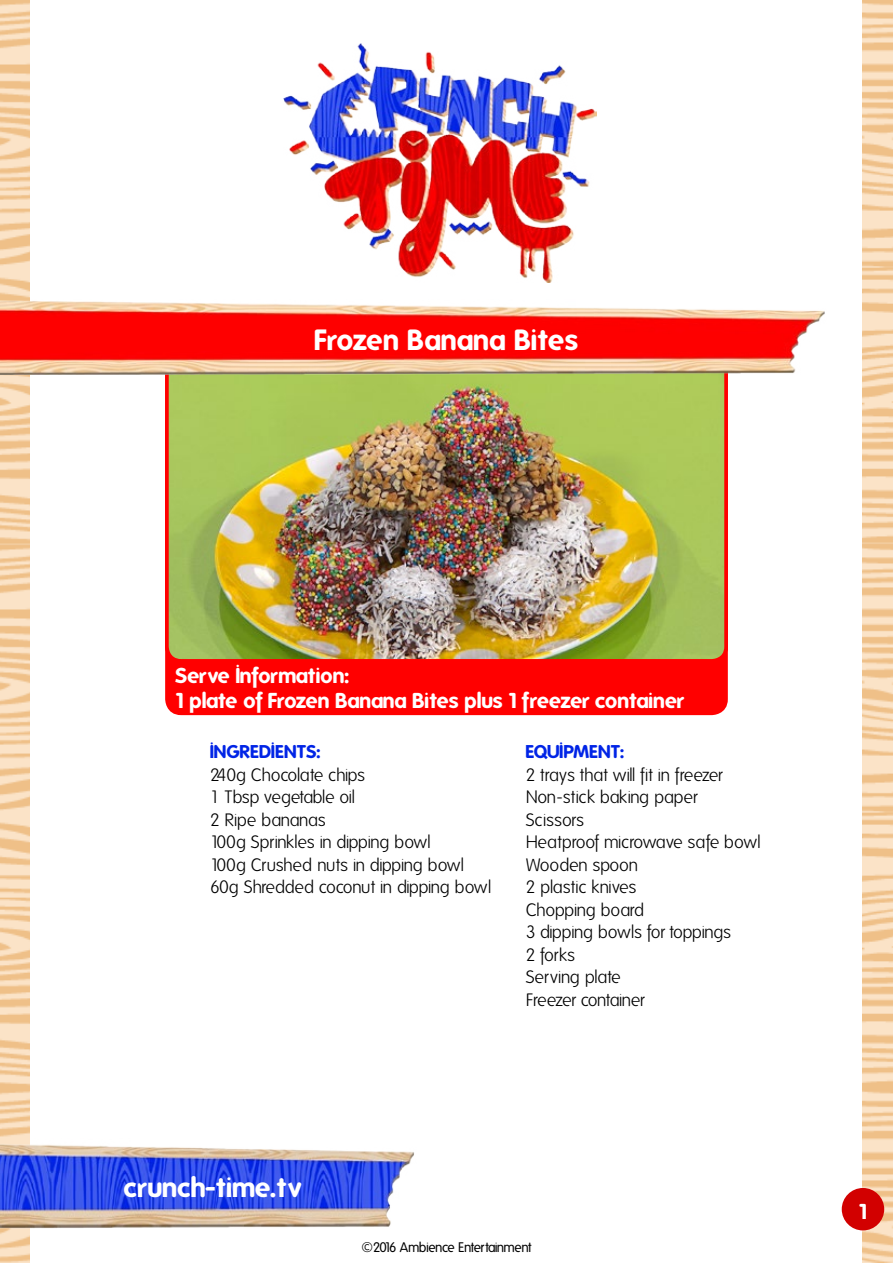
<style>
.page{position:relative;width:893px;height:1263px;background:#fff}
.page>*{position:absolute;margin:0;border:0;box-sizing:border-box;transform-origin:0 0}
.t1{font:700 28.5px "Folks";letter-spacing:-.02em;color:#fff}
.t2{font:700 27px "Folks";color:#fff}
.t3{font:700 21px/25.2px "Folks";letter-spacing:-.01em;color:#fff}
.t4{font:300 18px "Folks";letter-spacing:-.035em;color:#000}
.t5{font:300 18px "Folks";color:#000}
.t6{font:700 18px "Folks";color:#0024e6}
.t7{font:700 18px "Folks";letter-spacing:-.03em;color:#0024e6}
.t8{font:13.5px "Folks";letter-spacing:-.045em;color:#000}
</style>
<div class="page">
<img style="left:0;top:1px;width:29px;height:1262px">
<img style="left:863px;top:0;width:30px;height:1262px">
<div style="left:165px;top:664px;width:563px;height:52px;background:#f00"></div>
<img style="left:0;top:1139px;width:414px;height:89px">
<img style="left:283px;top:43px;width:313px;height:239px">
<div style="left:842px;top:1188px;width:42px;height:42px;background:#d20000;border-radius:50%"></div>
<img style="left:165px;top:375px;width:563px;height:289px">
<img style="left:0;top:300px;width:893px;height:75px">
<p class="t1" style="left:315px;top:323px;width:265px">Frozen Banana Bites</p>
<p class="t3" style="left:176px;top:663px;width:511px">Serve Information:<br>1 plate of Frozen Banana Bites plus 1 freezer container</p>
<p class="t6" style="left:210px;top:741px;width:112px">INGREDIENTS:</p>
<p class="t4" style="left:210px;top:765px;width:157px">240g Chocolate chips</p>
<p class="t4" style="left:210px;top:787px;width:147px">1 Tbsp vegetable oil</p>
<p class="t4" style="left:210px;top:810px;width:117px">2 Ripe bananas</p>
<p class="t4" style="left:210px;top:832px;width:223px">100g Sprinkles in dipping bowl</p>
<p class="t4" style="left:210px;top:855px;width:256px">100g Crushed nuts in dipping bowl</p>
<p class="t4" style="left:210px;top:877px;width:283px">60g Shredded coconut in dipping bowl</p>
<p class="t7" style="left:526px;top:741px;width:100px">EQUIPMENT:</p>
<p class="t5" style="left:526px;top:765px;width:198px">2 trays that will fit in freezer</p>
<p class="t4" style="left:526px;top:787px;width:173px">Non-stick baking paper</p>
<p class="t5" style="left:526px;top:810px;width:60px">Scissors</p>
<p class="t4" style="left:526px;top:832px;width:237px">Heatproof microwave safe bowl</p>
<p class="t4" style="left:526px;top:855px;width:114px">Wooden spoon</p>
<p class="t4" style="left:526px;top:877px;width:112px">2 plastic knives</p>
<p class="t4" style="left:526px;top:900px;width:120px">Chopping board</p>
<p class="t4" style="left:526px;top:922px;width:207px">3 dipping bowls for toppings</p>
<p class="t4" style="left:526px;top:945px;width:51px">2 forks</p>
<p class="t4" style="left:526px;top:967px;width:97px">Serving plate</p>
<p class="t4" style="left:526px;top:990px;width:121px">Freezer container</p>
<h2 class="t2" style="left:124px;top:1171px;width:179px">crunch-time.tv</h2>
<p class="t8" style="left:362px;top:1240px;width:171px">©2016 Ambience Entertainment</p>
<p class="t3" style="left:859px;top:1199px;width:10px">1</p>
</div>
